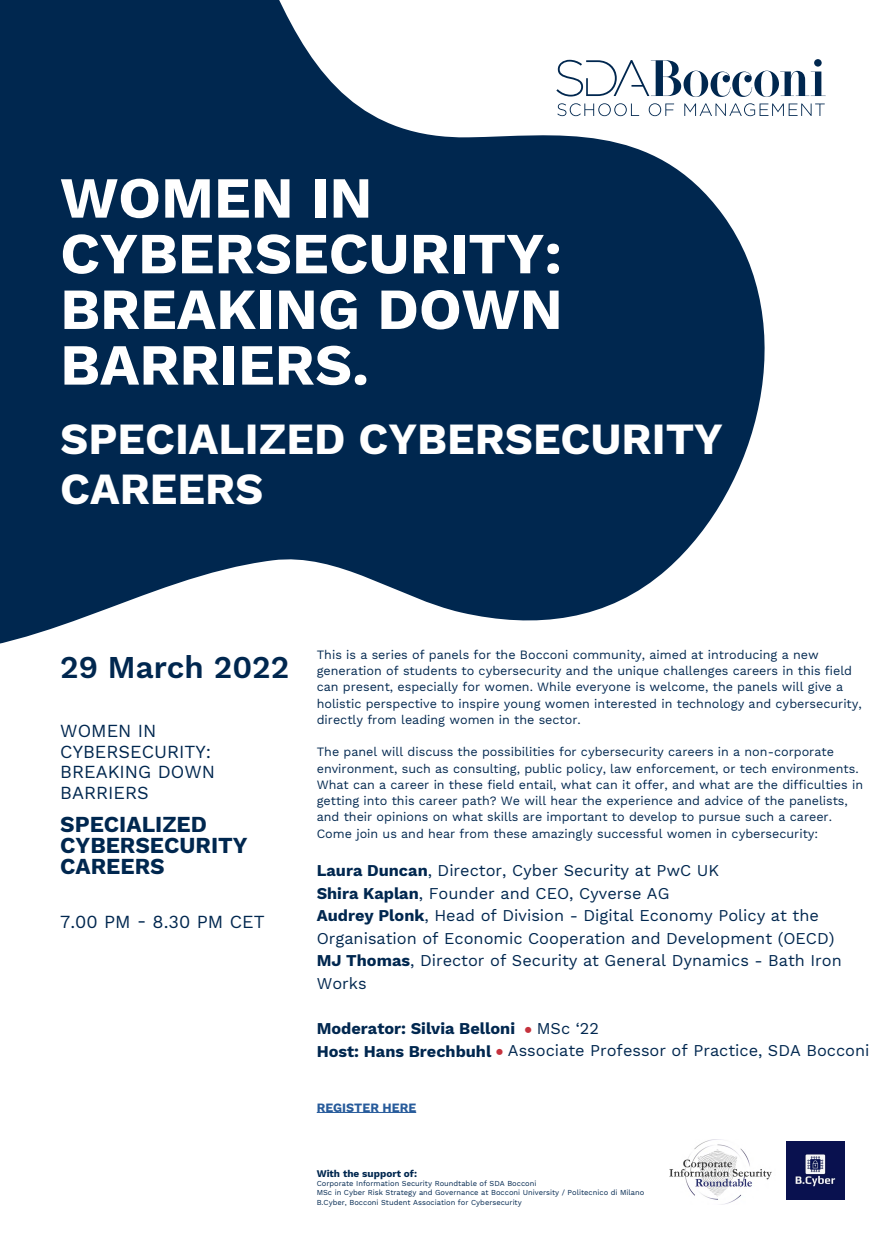
<style>
.page{position:relative;width:886px;height:1241px;background:#fff}
.page>*{position:absolute;margin:0;border:0;box-sizing:border-box;transform-origin:0 0}
.t1{font:700 58.12px/55.6px "Work Sans";color:#fff}
.t2{font:700 43.75px/50px "Work Sans";color:#fff}
.t3{font:600 31.25px "Work Sans";color:#00274f}
.t4{font:700 22.5px/20.6px "Work Sans";color:#00274f}
.t5{font:18.12px/20.6px "Work Sans";color:#00274f}
.t6{font:16.25px/22.5px "Work Sans";color:#00274f}
.t7{font:700 16.25px "Work Sans";color:#00274f}
.t8{font:12.5px/16.2px "Work Sans";color:#00274f}
.t9{font:700 12.5px "Work Sans";color:#275b9b}
.t10{font:700 10px "Work Sans";color:#00274f}
.t11{font:7.5px/9.4px "Work Sans";color:#00274f}
.s1{font-weight:700}
</style>
<div class="page">
<svg style="left:0;top:0;width:765px;height:644px;fill:#00274f"></svg>
<hr style="left:317px;top:1111px;width:99px;height:1px;background:#275b9b">
<svg style="left:556px;top:59px;width:270px;height:38px"></svg>
<svg style="left:557px;top:103px;width:82px;height:13px"></svg>
<svg style="left:649px;top:103px;width:25px;height:13px"></svg>
<svg style="left:684px;top:103px;width:141px;height:13px"></svg>
<img style="left:669px;top:1139px;width:103px;height:65px">
<img style="left:787px;top:1141px;width:58px;height:58px">
<h1 class="t1" style="left:60px;top:173px;width:504px">WOMEN IN<br>CYBERSECURITY:<br>BREAKING DOWN<br>BARRIERS.</h1>
<h2 class="t2" style="left:60px;top:416px;width:664px">SPECIALIZED CYBERSECURITY<br>CAREERS</h2>
<h3 class="t3" style="left:60px;top:648px;width:230px">29 March 2022</h3>
<h3 class="t5" style="left:60px;top:721px;width:156px">WOMEN IN<br>CYBERSECURITY:<br>BREAKING DOWN<br>BARRIERS</h3>
<h3 class="t4" style="left:60px;top:815px;width:189px">SPECIALIZED<br>CYBERSECURITY<br>CAREERS</h3>
<h3 class="t5" style="left:60px;top:911px;width:206px">7.00 PM - 8.30 PM CET</h3>
<p class="t8" style="left:317px;top:646px;width:547px">This is a series of panels for the Bocconi community, aimed at introducing a new generation of students to cybersecurity and the unique challenges careers in this field can present, especially for women. While everyone is welcome, the panels will give a holistic perspective to inspire young women interested in technology and cybersecurity, directly from leading women in the sector.</p>
<p class="t8" style="left:317px;top:744px;width:548px">The panel will discuss the possibilities for cybersecurity careers in a non-corporate environment, such as consulting, public policy, law enforcement, or tech environments.<br>What can a career in these field entail, what can it offer, and what are the difficulties in getting into this career path? We will hear the experience and advice of the panelists, and their opinions on what skills are important to develop to pursue such a career.<br>Come join us and hear from these amazingly successful women in cybersecurity:</p>
<p class="t6" style="left:317px;top:860px;width:527px"><span class="s1">Laura Duncan</span>, Director, Cyber Security at PwC UK<br><span class="s1">Shira Kaplan</span>, Founder and CEO, Cyverse AG<br><span class="s1">Audrey Plonk</span>, Head of Division - Digital Economy Policy at the Organisation of Economic Cooperation and Development (OECD)<br><span class="s1">MJ Thomas</span>, Director of Security at General Dynamics - Bath Iron Works</p>
<h3 class="t7" style="left:317px;top:1018px;width:200px">Moderator: Silvia Belloni</h3>
<h3 class="t6" style="left:317px;top:1017px;width:554px;text-indent:220px">MSc ‘22<br><span class="s1">Host: Hans Brechbuhl</span> Associate Professor of Practice, SDA Bocconi</h3>
<p class="t9" style="left:317px;top:1099px;width:101px">REGISTER HERE</p>
<p class="t10" style="left:317px;top:1167px;width:102px">With the support of:</p>
<p class="t11" style="left:317px;top:1178px;width:329px">Corporate Information Security Roundtable of SDA Bocconi<br>MSc in Cyber Risk Strategy and Governance at Bocconi University / Politecnico di Milano<br>B.Cyber, Bocconi Student Association for Cybersecurity</p>
</div>
